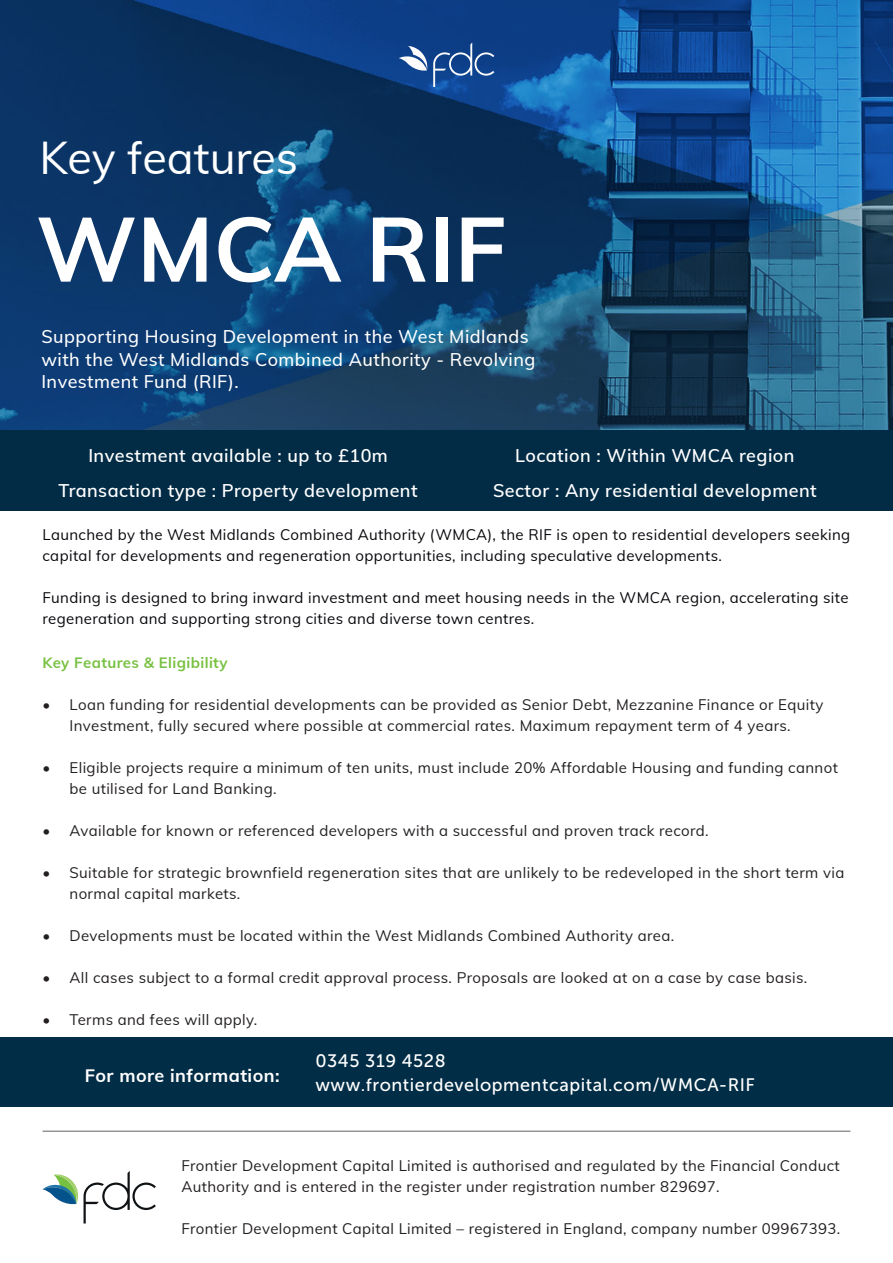
<style>
.page{position:relative;width:893px;height:1263px;background:#fff}
.page>*{position:absolute;margin:0;border:0;box-sizing:border-box;transform-origin:0 0}
.t1{font:700 90px "Mulish";color:#fff}
.t2{font:45px "Mulish";color:#fff}
.t3{font:600 18px/35px "Mulish";letter-spacing:.025em;color:#fff;text-align:center}
.t4{font:500 18px/22.5px "Mulish";letter-spacing:.025em;color:#fff}
.t5{font:18px/24px "Museo Sans 500";letter-spacing:.03em;color:#fff}
.t6{font:700 18px "Mulish";letter-spacing:.025em;color:#fff}
.t7{font:15px/21px "Mulish";letter-spacing:.025em;color:#231f20}
.t8{font:15px/21px "Mulish";letter-spacing:.025em;color:#07080c}
.t9{font:700 15px "Mulish";letter-spacing:.025em;color:#79c142}
</style>
<div class="page">
<div style="left:0;top:1037px;width:893px;height:70px;background:#012d46"></div>
<hr style="left:43px;top:1130px;width:807px;height:2px;background:#939598">
<svg style="left:43px;top:1171px;width:113px;height:52px"></svg>
<img style="left:0;top:0;width:893px;height:430px">
<svg style="left:433px;top:43px;width:61px;height:44px;background:#2e5b9c"></svg>
<svg style="left:399px;top:46px;width:28px;height:25px"></svg>
<div style="left:0;top:430px;width:893px;height:80px;background:#022c46"></div>
<h2 class="t2" style="left:39px;top:125px;width:260px">Key features</h2>
<h1 class="t1" style="left:36px;top:184px;width:472px">WMCA RIF</h1>
<p class="t4" style="left:41px;top:324px;width:495px">Supporting Housing Development in the West Midlands with the West Midlands Combined Authority - Revolving<br>Investment Fund (RIF).</p>
<p class="t3" style="left:59px;top:437px;width:360px">Investment available : up to £10m<br>Transaction type : Property development</p>
<p class="t3" style="left:493px;top:437px;width:325px">Location : Within WMCA region<br>Sector : Any residential development</p>
<p class="t8" style="left:43px;top:523px;width:809px">Launched by the West Midlands Combined Authority (WMCA), the RIF is open to residential developers seeking capital for developments and regeneration opportunities, including speculative developments.</p>
<p class="t8" style="left:43px;top:586px;width:808px">Funding is designed to bring inward investment and meet housing needs in the WMCA region, accelerating site regeneration and supporting strong cities and diverse town centres.</p>
<p class="t9" style="left:43px;top:651px;width:187px">Key Features &amp; Eligibility</p>
<p class="t7" style="left:43px;top:693px;width:782px;text-align:center">• Loan funding for residential developments can be provided as Senior Debt, Mezzanine Finance or Equity<br>Investment, fully secured where possible at commercial rates. Maximum repayment term of 4 years.</p>
<p class="t7" style="left:70px;top:756px;width:770px;text-indent:-27px">• Eligible projects require a minimum of ten units, must include 20% Affordable Housing and funding cannot be utilised for Land Banking.</p>
<p class="t7" style="left:43px;top:819px;width:668px">• Available for known or referenced developers with a successful and proven track record.</p>
<p class="t7" style="left:70px;top:861px;width:776px;text-indent:-27px">• Suitable for strategic brownfield regeneration sites that are unlikely to be redeveloped in the short term via normal capital markets.</p>
<p class="t7" style="left:43px;top:924px;width:633px">• Developments must be located within the West Midlands Combined Authority area.</p>
<p class="t7" style="left:43px;top:966px;width:766px">• All cases subject to a formal credit approval process. Proposals are looked at on a case by case basis.</p>
<p class="t7" style="left:43px;top:1008px;width:216px">• Terms and fees will apply.</p>
<p class="t6" style="left:85px;top:1062px;width:196px">For more information:</p>
<p class="t5" style="left:315px;top:1049px;width:441px">0345 319 4528 www.frontierdevelopmentcapital.com/WMCA-RIF</p>
<p class="t7" style="left:181px;top:1154px;width:660px">Frontier Development Capital Limited is authorised and regulated by the Financial Conduct<br>Authority and is entered in the register under registration number 829697.</p>
<p class="t7" style="left:181px;top:1217px;width:660px">Frontier Development Capital Limited – registered in England, company number 09967393.</p>
</div>
